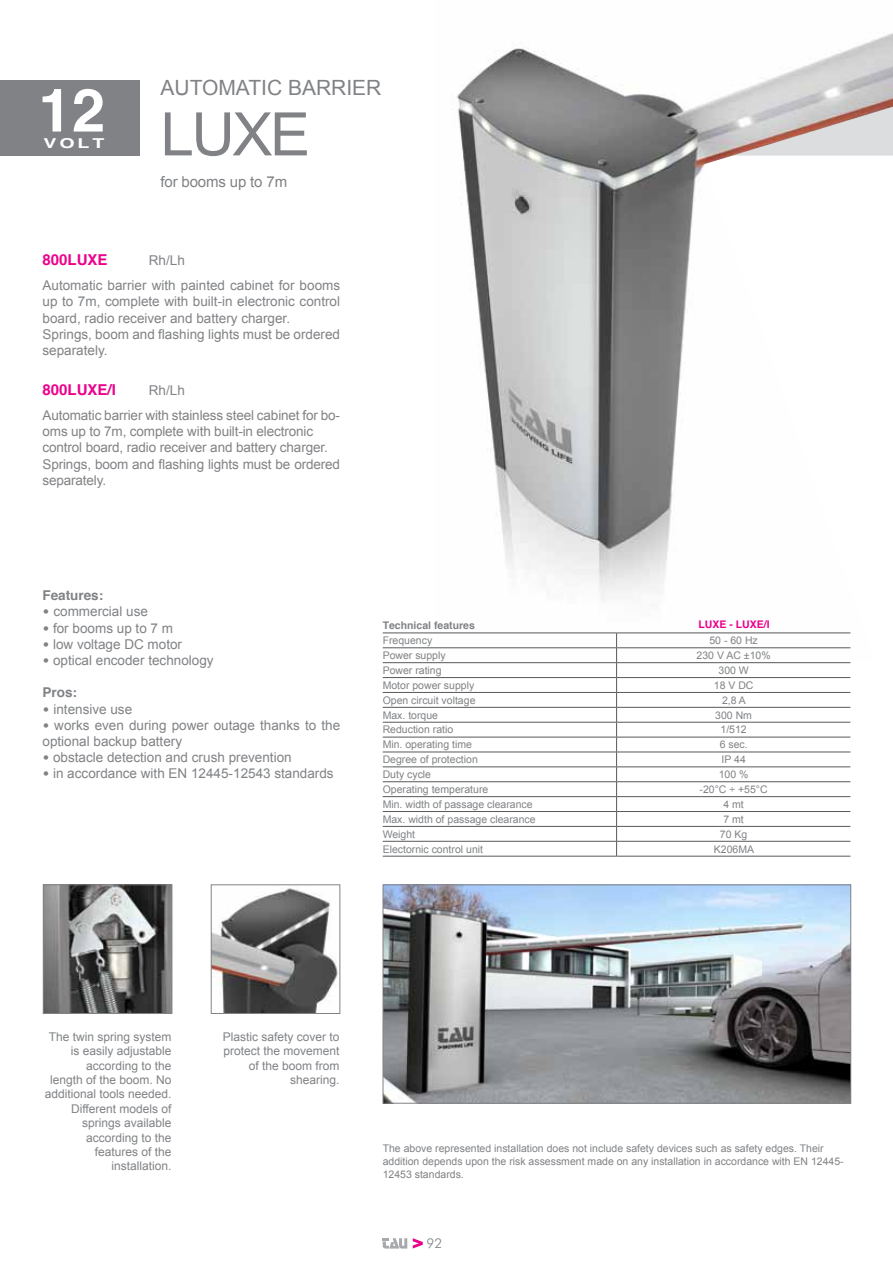
<style>
.page{position:relative;width:893px;height:1263px;background:#fff}
.page>*{position:absolute;margin:0;border:0;box-sizing:border-box;transform-origin:0 0}
.t1{font:60px "Arial";color:#808285}
.t2{font:700 60px "Helvetica";color:#fff}
.t3{font:21px "Arial";color:#808285}
.t4{font:700 15px "Helvetica";color:#ec008c}
.t5{font:15px "Arial";letter-spacing:-.01em;color:#808285}
.t6{font:700 13.65px "Helvetica";color:#fff;scale:1.43 1}
.t7{font:13.5px/16.2px "Arial";color:#808285}
.t8{font:700 13.5px "Helvetica";color:#808285}
.t9{font:300 13.5px "Futura BT";color:#808285}
.t10{font:12px/14.4px "Arial";color:#808285;text-align:right}
.t11{font:10.5px/12.6px "Arial";color:#808285}
.t12{font:700 10.5px "Helvetica";color:#808285}
.t13{font:700 10.5px "Helvetica";color:#ec008c}
.s1{font-family:"DIN"}
</style>
<div class="page">
<svg style="left:413px;top:1238px;width:10px;height:10px"></svg>
<svg style="left:383px;top:1238px;width:24px;height:10px"></svg>
<div style="left:0;top:80px;width:140px;height:76px;background:#808285"></div>
<img style="left:436px;top:33px;width:457px;height:627px">
<img style="left:45px;top:886px;width:125px;height:126px">
<div style="left:43px;top:884px;width:129px;height:130px;border:1px solid #808285"></div>
<img style="left:213px;top:888px;width:125px;height:124px">
<div style="left:211px;top:884px;width:129px;height:130px;border:1px solid #808285"></div>
<img style="left:385px;top:886px;width:464px;height:215px">
<div style="left:383px;top:884px;width:468px;height:219px;border:1px solid #808285"></div>
<hr style="left:383px;top:633px;width:234px;height:1px;background:#58595b">
<hr style="left:617px;top:633px;width:233px;height:1px;background:#58595b">
<hr style="left:383px;top:647px;width:234px;height:1px;background:#58595b">
<hr style="left:617px;top:647px;width:233px;height:1px;background:#58595b">
<hr style="left:383px;top:662px;width:234px;height:1px;background:#58595b">
<hr style="left:617px;top:662px;width:233px;height:1px;background:#58595b">
<hr style="left:383px;top:677px;width:234px;height:1px;background:#58595b">
<hr style="left:617px;top:677px;width:233px;height:1px;background:#58595b">
<hr style="left:383px;top:692px;width:234px;height:1px;background:#58595b">
<hr style="left:617px;top:692px;width:233px;height:1px;background:#58595b">
<hr style="left:383px;top:707px;width:234px;height:1px;background:#58595b">
<hr style="left:617px;top:707px;width:233px;height:1px;background:#58595b">
<hr style="left:383px;top:722px;width:234px;height:1px;background:#58595b">
<hr style="left:617px;top:722px;width:233px;height:1px;background:#58595b">
<hr style="left:383px;top:737px;width:234px;height:1px;background:#58595b">
<hr style="left:617px;top:737px;width:233px;height:1px;background:#58595b">
<hr style="left:383px;top:752px;width:234px;height:1px;background:#58595b">
<hr style="left:617px;top:752px;width:233px;height:1px;background:#58595b">
<hr style="left:383px;top:766px;width:234px;height:1px;background:#58595b">
<hr style="left:617px;top:766px;width:233px;height:1px;background:#58595b">
<hr style="left:383px;top:781px;width:234px;height:1px;background:#58595b">
<hr style="left:617px;top:781px;width:233px;height:1px;background:#58595b">
<hr style="left:383px;top:796px;width:234px;height:1px;background:#58595b">
<hr style="left:617px;top:796px;width:233px;height:1px;background:#58595b">
<hr style="left:383px;top:811px;width:234px;height:1px;background:#58595b">
<hr style="left:617px;top:811px;width:233px;height:1px;background:#58595b">
<hr style="left:383px;top:826px;width:234px;height:1px;background:#58595b">
<hr style="left:617px;top:826px;width:233px;height:1px;background:#58595b">
<hr style="left:383px;top:841px;width:234px;height:1px;background:#58595b">
<hr style="left:617px;top:841px;width:233px;height:1px;background:#58595b">
<svg style="left:616px;top:633px;width:1px;height:223px"></svg>
<hr style="left:383px;top:856px;width:234px;height:1px;background:#58595b">
<hr style="left:617px;top:856px;width:233px;height:1px;background:#58595b">
<h1 class="t2" style="left:38px;top:62px;width:68px">12</h1>
<p class="t6" style="left:43px;top:132px;width:44px">VOLT</p>
<h2 class="t3" style="left:161px;top:74px;width:222px">AUTOMATIC BARRIER</h2>
<h1 class="t1" style="left:161px;top:95px;width:151px">LUXE</h1>
<p class="t5" style="left:161px;top:172px;width:128px">for booms up to 7m</p>
<p class="t4" style="left:43px;top:248px;width:67px">800LUXE</p>
<p class="t7" style="left:43px;top:248px;width:299px;line-height:25.2px;text-indent:106px">Rh/Lh<br>Automatic barrier with painted cabinet for booms</p>
<p class="t7" style="left:43px;top:294px;width:299px">up to 7m, complete with built-in electronic control board, radio receiver and battery charger.<br>Springs, boom and flashing lights must be ordered separately.</p>
<p class="t7" style="left:43px;top:378px;width:299px;line-height:25.2px;text-indent:106px">Rh/Lh<br>Automatic barrier with stainless steel cabinet for bo-</p>
<p class="t7" style="left:43px;top:423px;width:299px">oms up to 7m, complete with built-in electronic control board, radio receiver and battery charger.<br>Springs, boom and flashing lights must be ordered separately.</p>
<p class="t4" style="left:43px;top:378px;width:75px">800LUXE/I</p>
<p class="t8" style="left:43px;top:584px;width:62px">Features:</p>
<p class="t7" style="left:43px;top:604px;width:107px"><span class="s1">•</span> commercial use</p>
<p class="t7" style="left:43px;top:620px;width:132px"><span class="s1">•</span> for booms up to 7 m</p>
<p class="t7" style="left:43px;top:636px;width:141px"><span class="s1">•</span> low voltage DC motor</p>
<p class="t7" style="left:43px;top:652px;width:173px"><span class="s1">•</span> optical encoder technology</p>
<p class="t8" style="left:43px;top:682px;width:36px">Pros:</p>
<p class="t7" style="left:43px;top:701px;width:91px"><span class="s1">•</span> intensive use</p>
<p class="t7" style="left:43px;top:717px;width:299px"><span class="s1">•</span> works even during power outage thanks to the optional backup battery</p>
<p class="t7" style="left:43px;top:749px;width:251px"><span class="s1">•</span> obstacle detection and crush prevention</p>
<p class="t7" style="left:43px;top:766px;width:293px"><span class="s1">•</span> in accordance with EN 12445-12543 standards</p>
<p class="t13" style="left:698px;top:616px;width:73px">LUXE - LUXE/I</p>
<p class="t12" style="left:383px;top:617px;width:94px">Technical features</p>
<p class="t11" style="left:383px;top:634px;width:51px">Frequency</p>
<p class="t11" style="left:709px;top:634px;width:50px">50 - 60 Hz</p>
<p class="t11" style="left:383px;top:649px;width:65px">Power supply</p>
<p class="t11" style="left:697px;top:649px;width:76px">230 V AC ±10%</p>
<p class="t11" style="left:383px;top:664px;width:60px">Power rating</p>
<p class="t11" style="left:718px;top:664px;width:32px">300 W</p>
<p class="t11" style="left:383px;top:679px;width:93px">Motor power supply</p>
<p class="t11" style="left:714px;top:679px;width:41px">18 V DC</p>
<p class="t11" style="left:383px;top:694px;width:94px">Open circuit voltage</p>
<p class="t11" style="left:722px;top:694px;width:25px">2,8 A</p>
<p class="t11" style="left:383px;top:709px;width:57px">Max. torque</p>
<p class="t11" style="left:715px;top:709px;width:38px">300 Nm</p>
<p class="t11" style="left:383px;top:723px;width:72px">Reduction ratio</p>
<p class="t11" style="left:720px;top:723px;width:28px">1/512</p>
<p class="t11" style="left:383px;top:738px;width:91px">Min. operating time</p>
<p class="t11" style="left:720px;top:738px;width:30px">6 sec.</p>
<p class="t11" style="left:383px;top:753px;width:97px">Degree of protection</p>
<p class="t11" style="left:721px;top:753px;width:26px">IP 44</p>
<p class="t11" style="left:383px;top:768px;width:50px">Duty cycle</p>
<p class="t11" style="left:719px;top:768px;width:31px">100 %</p>
<p class="t11" style="left:383px;top:783px;width:107px">Operating temperature</p>
<p class="t11" style="left:700px;top:783px;width:70px">-20°C ÷ +55°C</p>
<p class="t11" style="left:383px;top:798px;width:151px">Min. width of passage clearance</p>
<p class="t11" style="left:723px;top:798px;width:22px">4 mt</p>
<p class="t11" style="left:383px;top:813px;width:154px">Max. width of passage clearance</p>
<p class="t11" style="left:723px;top:813px;width:22px">7 mt</p>
<p class="t11" style="left:383px;top:828px;width:34px">Weight</p>
<p class="t11" style="left:720px;top:828px;width:29px">70 Kg</p>
<p class="t11" style="left:383px;top:843px;width:102px">Electornic control unit</p>
<p class="t11" style="left:714px;top:843px;width:42px">K206MA</p>
<p class="t10" style="left:45px;top:1029px;width:128px">The twin spring system is easily adjustable according to the<br>length of the boom. No additional tools needed.<br>Different models of springs available according to the features of the installation.</p>
<p class="t10" style="left:223px;top:1029px;width:118px">Plastic safety cover to protect the movement of the boom from shearing.</p>
<p class="t11" style="left:383px;top:1142px;width:463px">The above represented installation does not include safety devices such as safety edges. Their addition depends upon the risk assessment made on any installation in accordance with EN 12445-<br>12453 standards.</p>
<p class="t9" style="left:427px;top:1235px;width:17px">92</p>
</div>
